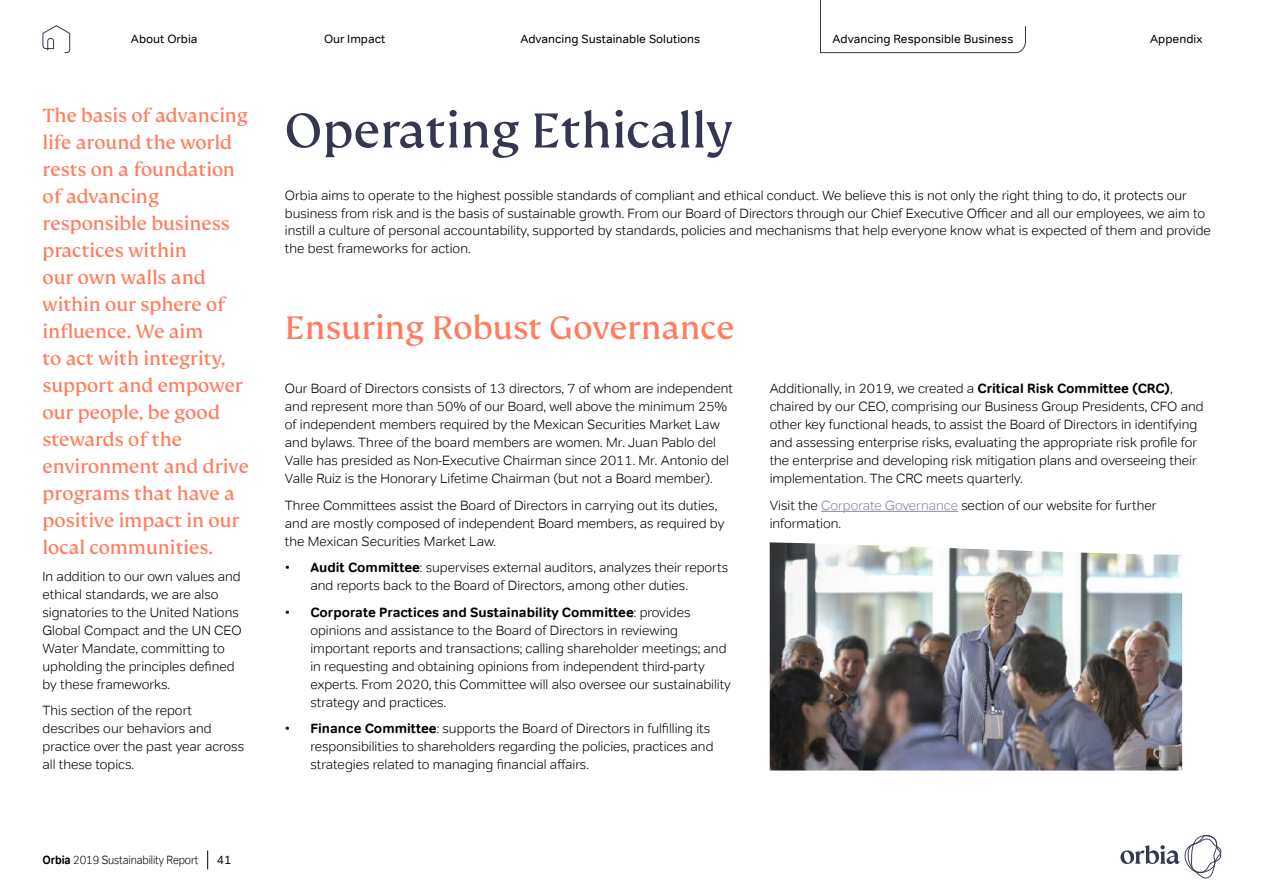
<style>
.page{position:relative;width:1263px;height:893px;background:#fff}
.page>*{position:absolute;margin:0;border:0;box-sizing:border-box;transform-origin:0 0}
.t1{font:54px "FS Kim";color:#353750}
.t2{font:36px "FS Kim";color:#ff7d5e}
.t3{font:21px/27px "FS Kim";color:#ff7d5e}
.t4{font:300 13.5px/18px "Tondo";color:#000}
.t5{font:12px "Tondo";color:#000}
.t6{font:300 12px "Tondo";letter-spacing:-.01em;color:#000;scale:.9 1}
.s1{font-weight:700}
.s2{color:#868796}
</style>
<div class="page">
<hr style="left:821px;top:511px;width:137px;height:1px;background:#868796">
<img style="left:770px;top:542px;width:412px;height:228px">
<svg style="left:207px;top:850px;width:1px;height:19px"></svg>
<svg style="left:1120px;top:835px;width:102px;height:43px"></svg>
<svg style="left:42px;top:25px;width:28px;height:28px"></svg>
<svg style="left:820px;top:0;width:206px;height:53px"></svg>
<p class="t5" style="left:131px;top:32px;width:68px">About Orbia</p>
<p class="t5" style="left:324px;top:32px;width:63px">Our Impact</p>
<p class="t5" style="left:520px;top:32px;width:182px">Advancing Sustainable Solutions</p>
<p class="t5" style="left:832px;top:32px;width:182px">Advancing Responsible Business</p>
<p class="t5" style="left:1150px;top:32px;width:54px">Appendix</p>
<p class="t3" style="left:43px;top:102px;width:208px">The basis of advancing life around the world rests on a foundation of advancing responsible business practices within<br>our own walls and within our sphere of influence. We aim<br>to act with integrity, support and empower our people, be good stewards of the environment and drive programs that have a positive impact in our local communities.</p>
<p class="t4" style="left:43px;top:567px;width:201px">In addition to our own values and ethical standards, we are also signatories to the United Nations<br>Global Compact and the UN CEO<br>Water Mandate, committing to upholding the principles defined by these frameworks.</p>
<p class="t4" style="left:43px;top:702px;width:203px">This section of the report describes our behaviors and practice over the past year across all these topics.</p>
<p class="t6" style="left:43px;top:853px;width:175px"><span class="s1">Orbia</span> 2019 Sustainability Report</p>
<p class="t5" style="left:217px;top:853px;width:16px">41</p>
<h1 class="t1" style="left:285px;top:101px;width:449px">Operating Ethically</h1>
<p class="t4" style="left:285px;top:186px;width:927px">Orbia aims to operate to the highest possible standards of compliant and ethical conduct. We believe this is not only the right thing to do, it protects our business from risk and is the basis of sustainable growth. From our Board of Directors through our Chief Executive Officer and all our employees, we aim to instill a culture of personal accountability, supported by standards, policies and mechanisms that help everyone know what is expected of them and provide the best frameworks for action.</p>
<h2 class="t2" style="left:285px;top:308px;width:451px">Ensuring Robust Governance</h2>
<p class="t4" style="left:285px;top:380px;width:450px">Our Board of Directors consists of 13 directors, 7 of whom are independent and represent more than 50% of our Board, well above the minimum 25% of independent members required by the Mexican Securities Market Law and bylaws. Three of the board members are women. Mr. Juan Pablo del Valle has presided as Non-Executive Chairman since 2011. Mr. Antonio del Valle Ruiz is the Honorary Lifetime Chairman (but not a Board member).</p>
<p class="t4" style="left:285px;top:496px;width:441px">Three Committees assist the Board of Directors in carrying out its duties, and are mostly composed of independent Board members, as required by the Mexican Securities Market Law.</p>
<p class="t4" style="left:310px;top:559px;width:419px;text-indent:-26px">• <span class="s1">Audit Committee</span>: supervises external auditors, analyzes their reports and reports back to the Board of Directors, among other duties.</p>
<p class="t4" style="left:310px;top:603px;width:422px;text-indent:-26px">• <span class="s1">Corporate Practices and Sustainability Committee</span>: provides opinions and assistance to the Board of Directors in reviewing important reports and transactions; calling shareholder meetings; and in requesting and obtaining opinions from independent third-party experts. From 2020, this Committee will also oversee our sustainability strategy and practices.</p>
<p class="t4" style="left:310px;top:720px;width:405px;text-indent:-26px">• <span class="s1">Finance Committee</span>: supports the Board of Directors in fulfilling its responsibilities to shareholders regarding the policies, practices and strategies related to managing financial affairs.</p>
<p class="t4" style="left:770px;top:380px;width:435px">Additionally, in 2019, we created a <span class="s1">Critical Risk Committee (CRC)</span>, chaired by our CEO, comprising our Business Group Presidents, CFO and other key functional heads, to assist the Board of Directors in identifying and assessing enterprise risks, evaluating the appropriate risk profile for the enterprise and developing risk mitigation plans and overseeing their implementation. The CRC meets quarterly.</p>
<p class="t4" style="left:770px;top:496px;width:388px">Visit the <span class="s2">Corporate Governance</span> section of our website for further information.</p>
</div>
